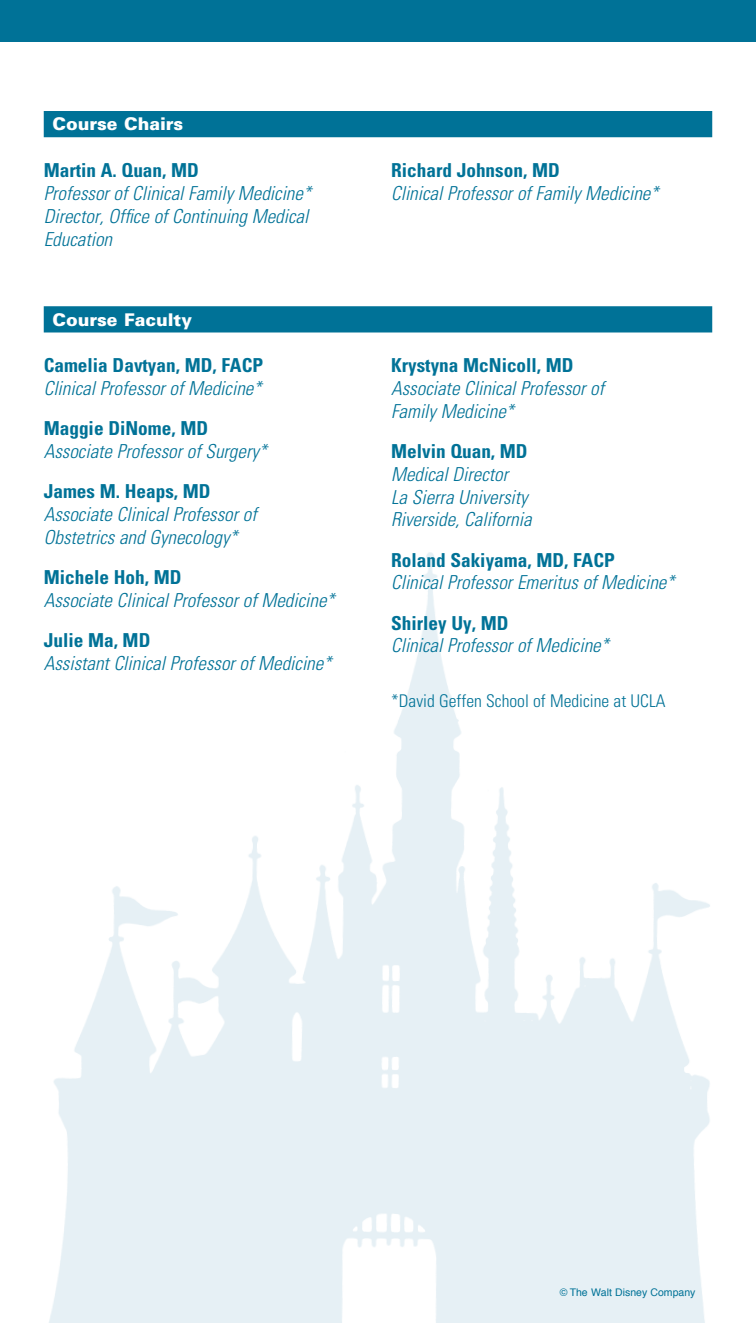
<style>
.page{position:relative;width:756px;height:1323px;background:#fff}
.page>*{position:absolute;margin:0;border:0;box-sizing:border-box;transform-origin:0 0}
.credits{font:italic 300 condensed 19.25px/22.8px "Univers";color:#007297}
.faculty{font:700 condensed 19.25px "Univers";color:#007297}
.credits-2{font:300 condensed 17.5px "Univers";color:#007297}
.date_bars{font:900 17.5px "Univers";color:#fff}
.t1{font:10.5px "Helvetica";color:#007297}
</style>
<div class="page">
<div style="left:0;top:0;width:756px;height:42px;background:#007297"></div>
<img style="left:49px;top:552px;width:661px;height:771px">
<div style="left:44px;top:111px;width:668px;height:26px;background:#007297"></div>
<div style="left:44px;top:306px;width:668px;height:26px;background:#007297"></div>
<p class="date_bars" style="left:52px;top:113px;width:132px">Course Chairs</p>
<p class="faculty" style="left:44px;top:159px;width:157px">Martin A. Quan, MD</p>
<p class="credits" style="left:44px;top:182px;width:269px">Professor of Clinical Family Medicine*<br>Director, Office of Continuing Medical<br>Education</p>
<p class="date_bars" style="left:52px;top:308px;width:141px">Course Faculty</p>
<p class="faculty" style="left:44px;top:354px;width:221px">Camelia Davtyan, MD, FACP</p>
<p class="credits" style="left:44px;top:377px;width:220px">Clinical Professor of Medicine*</p>
<p class="faculty" style="left:44px;top:417px;width:166px">Maggie DiNome, MD</p>
<p class="credits" style="left:44px;top:440px;width:225px">Associate Professor of Surgery*</p>
<p class="faculty" style="left:44px;top:480px;width:168px">James M. Heaps, MD</p>
<p class="credits" style="left:44px;top:503px;width:214px">Associate Clinical Professor of<br>Obstetrics and Gynecology*</p>
<p class="faculty" style="left:44px;top:565px;width:139px">Michele Hoh, MD</p>
<p class="credits" style="left:44px;top:588px;width:293px">Associate Clinical Professor of Medicine*</p>
<p class="faculty" style="left:44px;top:628px;width:108px">Julie Ma, MD</p>
<p class="credits" style="left:44px;top:651px;width:290px">Assistant Clinical Professor of Medicine*</p>
<p class="faculty" style="left:391px;top:159px;width:170px">Richard Johnson, MD</p>
<p class="credits" style="left:391px;top:182px;width:269px">Clinical Professor of Family Medicine*</p>
<p class="faculty" style="left:391px;top:354px;width:184px">Krystyna McNicoll, MD</p>
<p class="credits" style="left:391px;top:377px;width:214px">Associate Clinical Professor of<br>Family Medicine*</p>
<p class="faculty" style="left:391px;top:439px;width:138px">Melvin Quan, MD</p>
<p class="credits" style="left:391px;top:462px;width:118px">Medical Director</p>
<p class="credits" style="left:391px;top:485px;width:138px">La Sierra University</p>
<p class="credits" style="left:391px;top:508px;width:142px">Riverside, California</p>
<p class="faculty" style="left:391px;top:548px;width:225px">Roland Sakiyama, MD, FACP</p>
<p class="credits" style="left:391px;top:571px;width:285px">Clinical Professor Emeritus of Medicine*</p>
<p class="faculty" style="left:391px;top:611px;width:119px">Shirley Uy, MD</p>
<p class="credits" style="left:391px;top:634px;width:220px">Clinical Professor of Medicine*</p>
<p class="credits-2" style="left:391px;top:690px;width:276px">*David Geffen School of Medicine at UCLA</p>
<p class="t1" style="left:560px;top:1286px;width:137px">© The Walt Disney Company</p>
</div>
